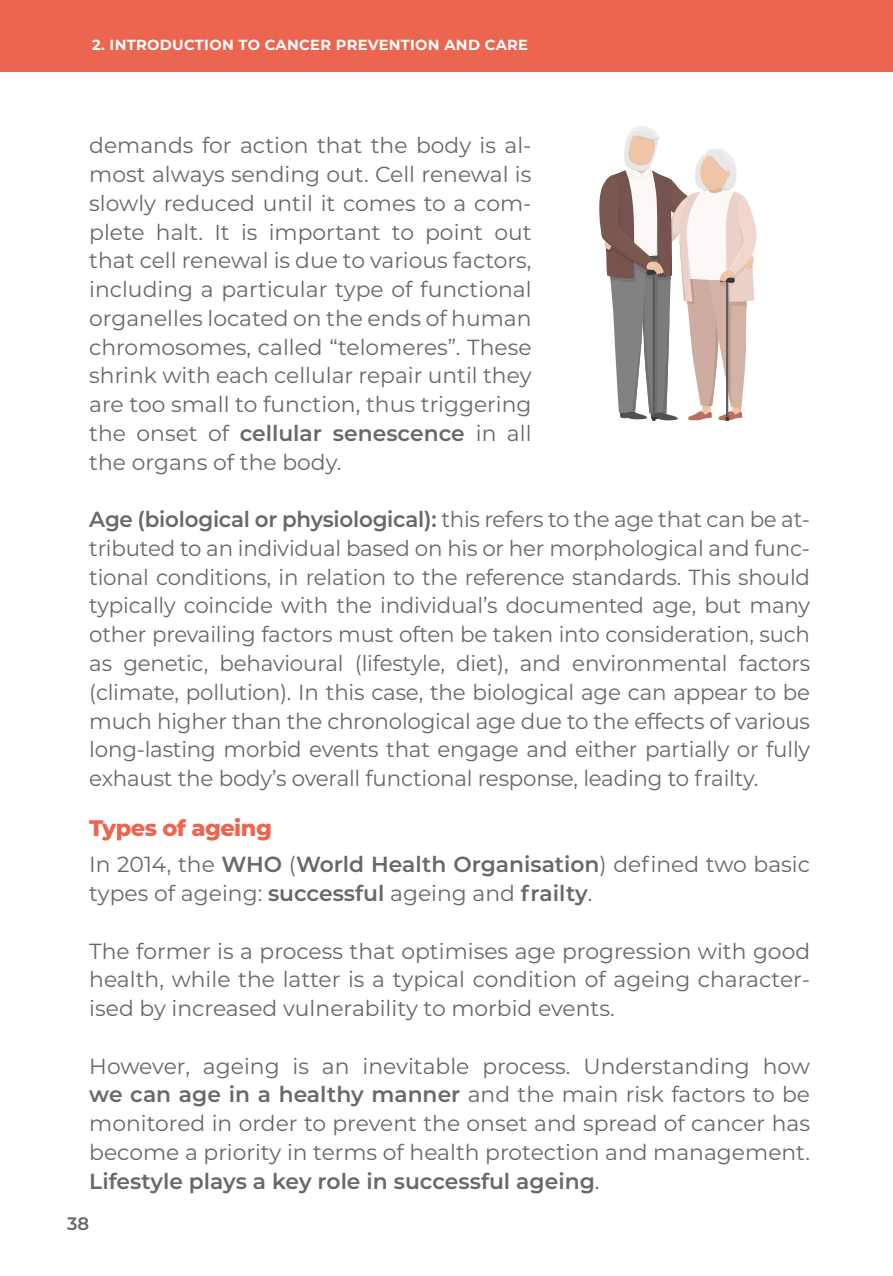
<style>
.page{position:relative;width:893px;height:1276px;background:#fff}
.page>*{position:absolute;margin:0;border:0;box-sizing:border-box;transform-origin:0 0}
.t1{font:800 22.5px "Montserrat";letter-spacing:-.025em;color:#ec6550}
.t2{font:21.82px/28.8px "Montserrat";color:#686864;text-align:justify}
.t3{font:600 18px "Montserrat";color:#686864}
.t4{font:700 14.62px "Montserrat";letter-spacing:.02em;color:#fff}
.s1{font-weight:600}
</style>
<div class="page">
<div style="left:0;top:0;width:893px;height:71px;background:#ec6550"></div>
<svg style="left:599px;top:126px;width:158px;height:295px"></svg>
<p class="t4" style="left:92px;top:34px;width:437px">2. INTRODUCTION TO CANCER PREVENTION AND CARE</p>
<p class="t2" style="left:89px;top:130px;width:444px">demands for action that the body is al&shy;most always sending out. Cell renewal is slowly reduced until it comes to a com&shy;plete halt. It is important to point out that cell renewal is due to various factors, including a particular type of functional organelles located on the ends of human chromosomes, called “telomeres”. These shrink with each cellular repair until they are too small to function, thus triggering the onset of <span class="s1">cellular senescence</span> in all the organs of the body.</p>
<p class="t2" style="left:89px;top:504px;width:722px"><span class="s1">Age (biological or physiological):</span> this refers to the age that can be at&shy;tributed to an individual based on his or her morphological and func&shy;tional conditions, in relation to the reference standards. This should typically coincide with the individual’s documented age, but many other prevailing factors must often be taken into consideration, such as genetic, behavioural (lifestyle, diet), and environmental factors (climate, pollution). In this case, the biological age can appear to be much higher than the chronological age due to the effects of various long-lasting morbid events that engage and either partially or fully exhaust the body’s overall functional response, leading to frailty.</p>
<p class="t1" style="left:89px;top:812px;width:184px">Types of ageing</p>
<p class="t2" style="left:89px;top:849px;width:722px">In 2014, the <span class="s1">WHO</span> (<span class="s1">World Health Organisation</span>) defined two basic types of ageing: <span class="s1">successful</span> ageing and <span class="s1">frailty</span>.</p>
<p class="t2" style="left:89px;top:935px;width:722px">The former is a process that optimises age progression with good health, while the latter is a typical condition of ageing character&shy;ised by increased vulnerability to morbid events.</p>
<p class="t2" style="left:89px;top:1050px;width:722px">However, ageing is an inevitable process. Understanding how <span class="s1">we can age in a healthy manner</span> and the main risk factors to be monitored in order to prevent the onset and spread of cancer has become a priority in terms of health protection and management.<br><span class="s1">Lifestyle plays a key role in successful ageing</span>.</p>
<p class="t3" style="left:67px;top:1210px;width:24px">38</p>
</div>
